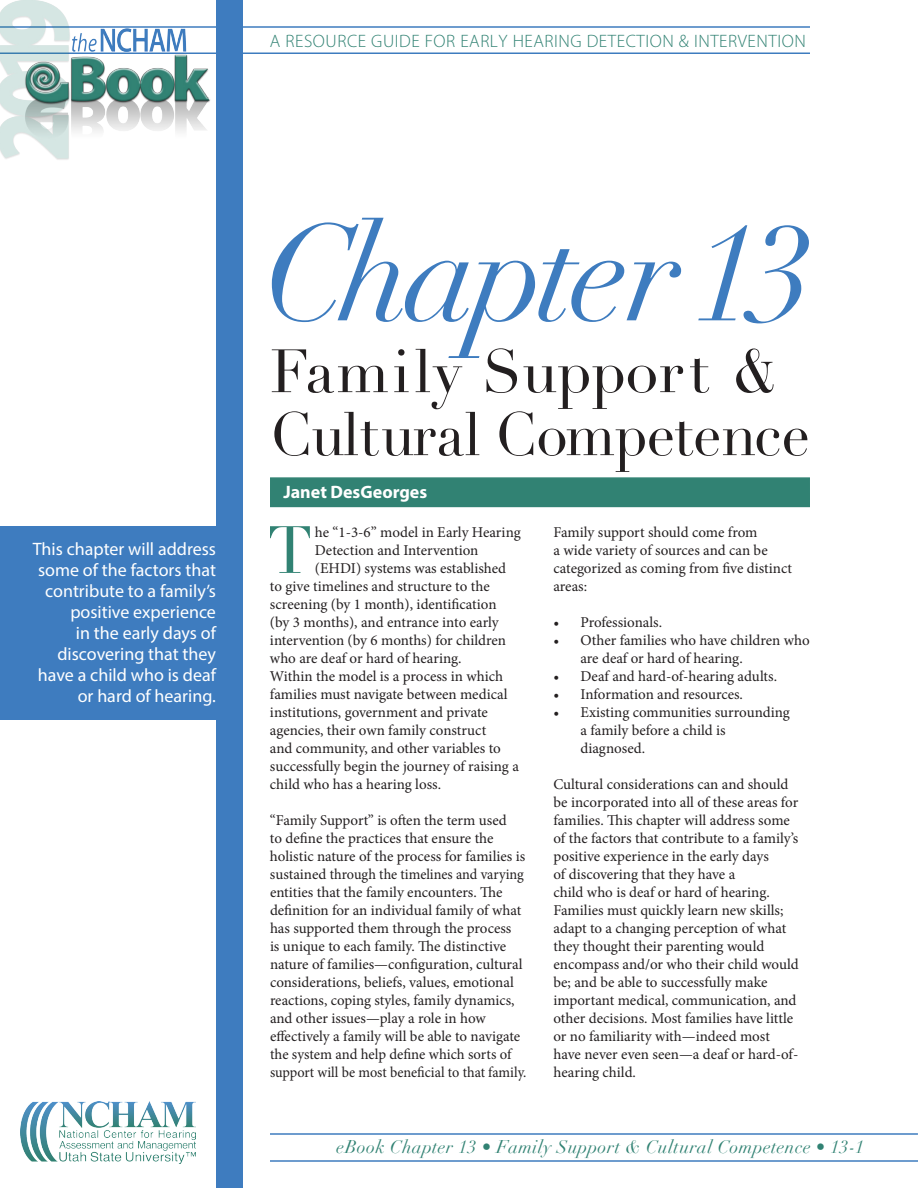
<style>
.page{position:relative;width:918px;height:1188px;background:#fff}
.page>*{position:absolute;margin:0;border:0;box-sizing:border-box;transform-origin:0 0}
.t1{font:italic 135px "Didot";letter-spacing:-.04em;color:#3e7cbf}
.t2{font:65.55px "Didot";color:#318273}
.t3{font:60px/63px "Didot";color:#231f20}
.t4{font:18px/21px "Myriad Pro";color:#fff;text-align:right}
.t5{font:italic 18px "Didot";letter-spacing:.02em;color:#318273}
.t6{font:300 18px "Myriad Pro";letter-spacing:.03em;color:#318273}
.t7{font:300 18px "Myriad Pro";letter-spacing:.075em;color:#318273}
.t8{font:700 18px "Myriad Pro";color:#fff}
.t9{font:15px/18px "Minion Pro";color:#231f20}
</style>
<div class="page">
<hr style="left:0;top:26px;width:810px;height:2px;background:#3e7cbf">
<hr style="left:0;top:52px;width:810px;height:2px;background:#3e7cbf">
<hr style="left:270px;top:1133px;width:648px;height:2px;background:#3e7cbf">
<hr style="left:270px;top:1160px;width:648px;height:2px;background:#3e7cbf">
<div style="left:216px;top:0;width:27px;height:1188px;background:#3e7cbf"></div>
<div style="left:0;top:526px;width:227px;height:194px;background:#3e7cbf"></div>
<img style="left:20px;top:1101px;width:176px;height:63px">
<div style="left:271px;top:478px;width:538px;height:28px;background:#318273"></div>
<div style="left:270px;top:477px;width:540px;height:30px;border:2px solid #318273"></div>
<img style="left:0;top:0;width:211px;height:160px">
<p class="t6" style="left:270px;top:31px;width:537px">A RESOURCE GUIDE FOR EARLY HEARING DETECTION &amp; INTERVENTION</p>
<p class="t7" style="left:270px;top:31px;width:537px">NATIONAL CENTER FOR HEARING ASSESSMENT &amp; MANAG MENT</p>
<p class="t4" style="left:33px;top:538px;width:185px">This chapter will address some of the factors that contribute to a family’s positive experience<br>in the early days of discovering that they have a child who is deaf or hard of hearing.</p>
<h1 class="t1" style="left:264px;top:190px;width:552px">Chapter13</h1>
<h3 class="t3" style="left:270px;top:341px;width:542px">Family Support &amp;<br>Cultural Competence</h3>
<p class="t8" style="left:284px;top:480px;width:145px">Janet DesGeorges</p>
<h2 class="t2" style="left:268px;top:511px;width:46px">T</h2>
<p class="t9" style="left:315px;top:523px;width:207px">he “1-3-6” model in Early Hearing</p>
<p class="t9" style="left:554px;top:523px;width:240px">Family support should come from<br>a wide variety of sources and can be categorized as coming from five distinct areas:</p>
<p class="t9" style="left:554px;top:613px;width:110px">• Professionals.</p>
<p class="t9" style="left:580px;top:631px;width:231px;text-indent:-27px">• Other families who have children who are deaf or hard of hearing.</p>
<p class="t9" style="left:554px;top:667px;width:225px">• Deaf and hard-of-hearing adults.</p>
<p class="t9" style="left:554px;top:685px;width:191px">• Information and resources.</p>
<p class="t9" style="left:580px;top:703px;width:211px;text-indent:-27px">• Existing communities surrounding a family before a child is diagnosed.</p>
<p class="t9" style="left:554px;top:775px;width:247px">Cultural considerations can and should be incorporated into all of these areas for families. This chapter will address some of the factors that contribute to a family’s positive experience in the early days<br>of discovering that they have a<br>child who is deaf or hard of hearing.<br>Families must quickly learn new skills; adapt to a changing perception of what they thought their parenting would encompass and/or who their child would be; and be able to successfully make important medical, communication, and other decisions. Most families have little or no familiarity with—indeed most have never even seen—a deaf or hard-of&shy;hearing child.</p>
<p class="t9" style="left:315px;top:541px;width:165px">Detection and Intervention</p>
<p class="t9" style="left:315px;top:559px;width:193px">(EHDI) systems was established</p>
<p class="t9" style="left:270px;top:577px;width:221px">to give timelines and structure to the</p>
<p class="t9" style="left:270px;top:595px;width:228px">screening (by 1 month), identification</p>
<p class="t9" style="left:270px;top:613px;width:230px">(by 3 months), and entrance into early</p>
<p class="t9" style="left:270px;top:631px;width:238px">intervention (by 6 months) for children</p>
<p class="t9" style="left:270px;top:649px;width:193px">who are deaf or hard of hearing.</p>
<p class="t9" style="left:270px;top:667px;width:235px">Within the model is a process in which</p>
<p class="t9" style="left:270px;top:685px;width:239px">families must navigate between medical</p>
<p class="t9" style="left:270px;top:703px;width:219px">institutions, government and private</p>
<p class="t9" style="left:270px;top:721px;width:218px">agencies, their own family construct</p>
<p class="t9" style="left:270px;top:739px;width:232px">and community, and other variables to</p>
<p class="t9" style="left:270px;top:757px;width:250px">successfully begin the journey of raising a</p>
<p class="t9" style="left:270px;top:775px;width:173px">child who has a hearing loss.</p>
<p class="t9" style="left:270px;top:811px;width:258px">“Family Support” is often the term used<br>to define the practices that ensure the holistic nature of the process for families is sustained through the timelines and varying entities that the family encounters. The definition for an individual family of what has supported them through the process<br>is unique to each family. The distinctive nature of families—configuration, cultural considerations, beliefs, values, emotional reactions, coping styles, family dynamics, and other issues—play a role in how effectively a family will be able to navigate the system and help define which sorts of support will be most beneficial to that family.</p>
<p class="t5" style="left:336px;top:1136px;width:529px">eBook Chapter 13 • Family Support &amp; Cultural Competence • 13-1</p>
</div>
